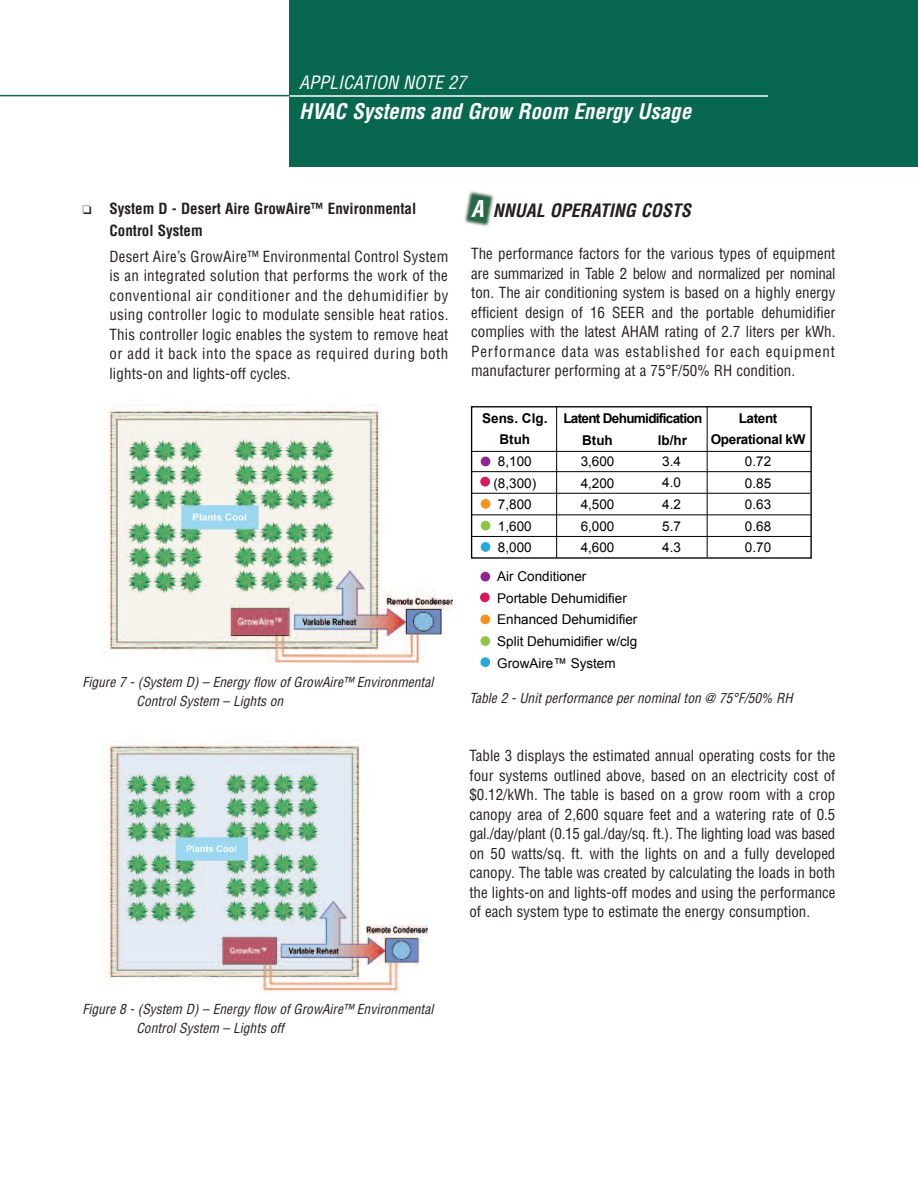
<style>
.page{position:relative;width:918px;height:1188px;background:#fff}
.page>*{position:absolute;margin:0;border:0;box-sizing:border-box;transform-origin:0 0}
.t1{font:italic 700 condensed 21px "Helvetica";color:#fff}
.t2{font:italic 700 condensed 18px "Helvetica";color:#231f20}
.t3{font:italic condensed 18px "Helvetica";color:#fff}
.t4{font:condensed 15px/19.5px "Helvetica";color:#231f20;text-align:justify}
.t5{font:700 condensed 15px/22.5px "Helvetica";color:#231f20}
.t6{font:italic condensed 13.5px/19.5px "Helvetica";color:#231f20}
.t7{font:13.5px/21.6px "Arial";color:#000;text-align:justify}
.t8{font:700 13.5px/21.6px "Arial";letter-spacing:-.05em;color:#000}
.t9{font:700 13.5px/21.6px "Arial";letter-spacing:-.025em;color:#000;text-align:center}
.t10{font:700 13.5px/21.6px "Arial";color:#000;text-align:center}
.s1{font-size:22.5px;color:#fff}
</style>
<div class="page">
<img style="left:103px;top:404px;width:350px;height:259px">
<hr style="left:0;top:95px;width:290px;height:1px;background:#08674f">
<div style="left:290px;top:0;width:628px;height:167px;background:#08674f"></div>
<hr style="left:290px;top:95px;width:478px;height:2px;background:#fff">
<img style="left:105px;top:740px;width:322px;height:254px">
<img style="left:464px;top:191px;width:30px;height:36px">
<div style="left:471px;top:406px;width:341px;height:153px;border:1px solid #000"></div>
<hr style="left:556px;top:406px;width:1px;height:152px;background:#000">
<hr style="left:472px;top:471px;width:339px;height:1px;background:#000">
<hr style="left:471px;top:493px;width:339px;height:1px;background:#000">
<hr style="left:472px;top:515px;width:339px;height:1px;background:#000">
<hr style="left:472px;top:536px;width:339px;height:1px;background:#000">
<hr style="left:707px;top:406px;width:1px;height:151px;background:#000">
<hr style="left:472px;top:451px;width:339px;height:1px;background:#000">
<div style="left:481px;top:457px;width:9px;height:9px;background:#90268f;border-radius:50%"></div>
<div style="left:480px;top:477px;width:10px;height:10px;background:#da195b;border-radius:50%"></div>
<div style="left:481px;top:499px;width:9px;height:10px;background:#f7931d;border-radius:50%"></div>
<div style="left:481px;top:521px;width:9px;height:9px;background:#8bc63e;border-radius:50%"></div>
<div style="left:481px;top:542px;width:9px;height:10px;background:#24aae1;border-radius:50%"></div>
<div style="left:480px;top:572px;width:10px;height:10px;background:#90268f;border-radius:50%"></div>
<div style="left:480px;top:592px;width:10px;height:10px;background:#da195b;border-radius:50%"></div>
<div style="left:480px;top:615px;width:10px;height:9px;background:#f7931d;border-radius:50%"></div>
<div style="left:480px;top:636px;width:10px;height:10px;background:#8bc63e;border-radius:50%"></div>
<div style="left:480px;top:657px;width:10px;height:10px;background:#24aae1;border-radius:50%"></div>
<p class="t3" style="left:299px;top:73px;width:168px">APPLICATION NOTE 27</p>
<h1 class="t1" style="left:299px;top:100px;width:393px">HVAC Systems and Grow Room Energy Usage</h1>
<p class="t5" style="left:109px;top:197px;width:308px;text-indent:-27px">❑ System D - Desert Aire GrowAire™ Environmental<br>Control System</p>
<p class="t4" style="left:109px;top:247px;width:341px">Desert Aire’s GrowAire™ Environmental Control System is an integrated solution that performs the work of the conventional air conditioner and the dehumidifier by using controller logic to modulate sensible heat ratios.<br>This controller logic enables the system to remove heat or add it back into the space as required during both lights-on and lights-off cycles.</p>
<p class="t6" style="left:136px;top:672px;width:298px;text-indent:-54px">Figure 7 - (System D) – Energy flow of GrowAire™ Environmental<br>Control System – Lights on</p>
<p class="t2" style="left:471px;top:200px;width:221px"><span class="s1">A</span> NNUAL OPERATING COSTS</p>
<p class="t4" style="left:471px;top:244px;width:366px">The performance factors for the various types of equipment are summarized in Table 2 below and normalized per nominal ton. The air conditioning system is based on a highly energy efficient design of 16 SEER and the portable dehumidifier complies with the latest AHAM rating of 2.7 liters per kWh.<br>Performance data was established for each equipment manufacturer performing at a 75°F/50% RH condition.</p>
<p class="t10" style="left:482px;top:407px;width:67px">Sens. Clg.<br>Btuh</p>
<p class="t7" style="left:493px;top:450px;width:44px;text-align:center">8,100 (8,300)<br>7,800<br>1,600<br>8,000</p>
<p class="t7" style="left:581px;top:451px;width:35px">3,600<br>4,200<br>4,500<br>6,000<br>4,600</p>
<p class="t8" style="left:582px;top:408px;width:122px;text-indent:-19px">Latent Dehumidification<br>Btuh</p>
<p class="t9" style="left:658px;top:429px;width:31px">lb/hr</p>
<p class="t7" style="left:662px;top:450px;width:20px">3.4<br>4.0<br>4.2<br>5.7<br>4.3</p>
<p class="t7" style="left:497px;top:566px;width:142px;text-align:left">Air Conditioner<br>Portable Dehumidifier<br>Enhanced Dehumidifier<br>Split Dehumidifier w/clg<br>GrowAire™ System</p>
<p class="t9" style="left:711px;top:407px;width:96px">Latent<br>Operational kW</p>
<p class="t7" style="left:745px;top:450px;width:28px">0.72<br>0.85<br>0.63<br>0.68<br>0.70</p>
<p class="t6" style="left:470px;top:689px;width:325px">Table 2 - Unit performance per nominal ton @ 75°F/50% RH</p>
<p class="t4" style="left:469px;top:746px;width:368px">Table 3 displays the estimated annual operating costs for the four systems outlined above, based on an electricity cost of $0.12/kWh. The table is based on a grow room with a crop canopy area of 2,600 square feet and a watering rate of 0.5 gal./day/plant (0.15 gal./day/sq. ft.). The lighting load was based on 50 watts/sq. ft. with the lights on and a fully developed canopy. The table was created by calculating the loads in both the lights-on and lights-off modes and using the performance of each system type to estimate the energy consumption.</p>
<p class="t6" style="left:136px;top:999px;width:298px;text-indent:-54px">Figure 8 - (System D) – Energy flow of GrowAire™ Environmental<br>Control System – Lights off</p>
</div>
